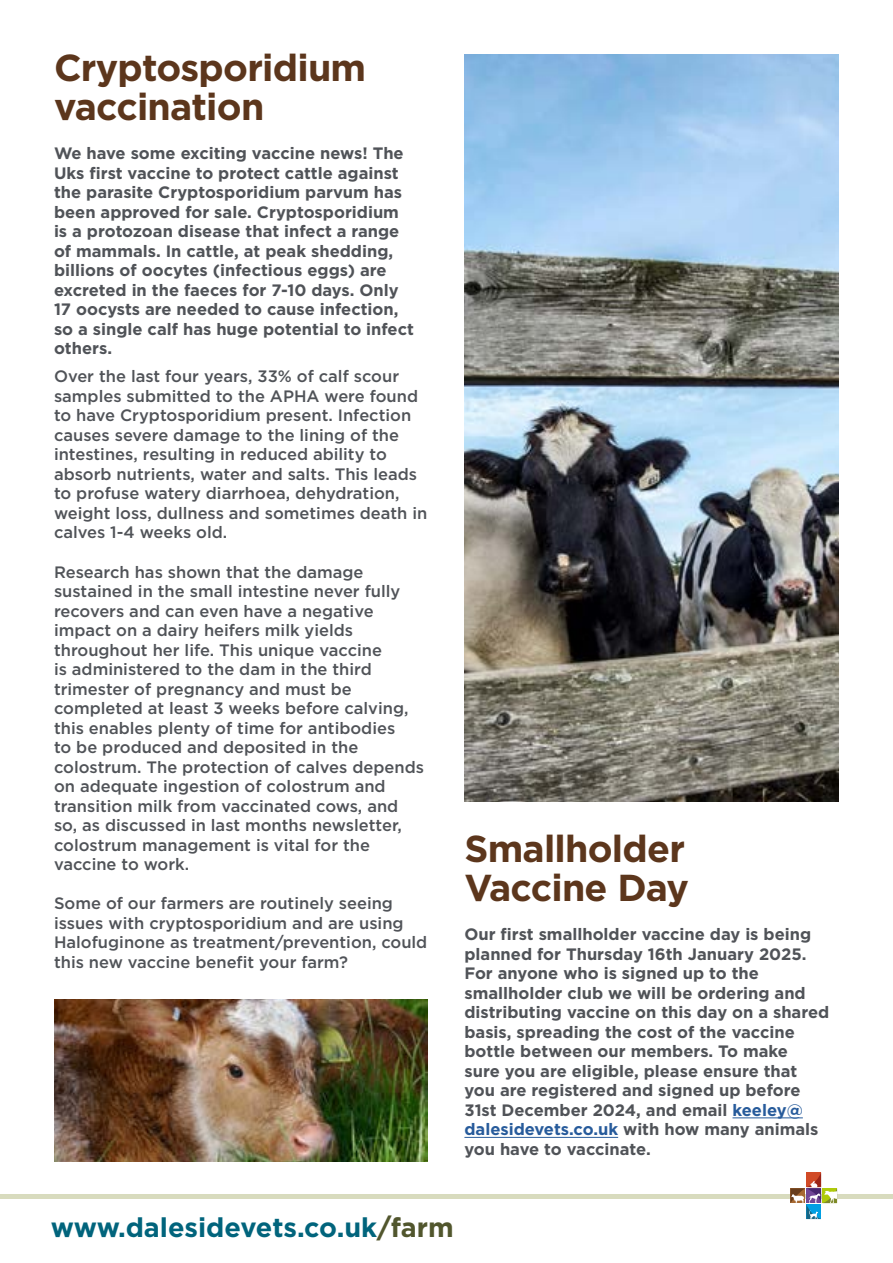
<style>
.page{position:relative;width:893px;height:1263px;background:#fff}
.page>*{position:absolute;margin:0;border:0;box-sizing:border-box;transform-origin:0 0}
.t1{font:700 37.5px/39px "Gotham";letter-spacing:-.02em;color:#5c361c}
.t2{font:700 27px "Gotham";color:#01647c}
.t3{font:500 16.5px/19.5px "Gotham";color:#505358}
.t4{font:700 16.5px/19.5px "Gotham";color:#505358}
.s1{color:#275b9b}
.s2{color:#51562d}
</style>
<div class="page">
<div style="left:0;top:1194px;width:893px;height:5px;background:#d8dbbe"></div>
<svg style="left:790px;top:1172px;width:47px;height:47px"></svg>
<img style="left:54px;top:999px;width:373px;height:162px">
<img style="left:464px;top:54px;width:375px;height:747px">
<hr style="left:732px;top:1117px;width:71px;height:1px;background:#275b9b">
<hr style="left:464px;top:1137px;width:154px;height:1px;background:#275b9b">
<h1 class="t1" style="left:54px;top:48px;width:314px">Cryptosporidium vaccination</h1>
<p class="t4" style="left:54px;top:143px;width:362px">We have some exciting vaccine news! The Uks first vaccine to protect cattle against the parasite Cryptosporidium parvum has been approved for sale. Cryptosporidium is a protozoan disease that infect a range of mammals. In cattle, at peak shedding, billions of oocytes (infectious eggs) are excreted in the faeces for 7-10 days. Only 17 oocysts are needed to cause infection, so a single calf has huge potential to infect others.</p>
<p class="t3" style="left:54px;top:366px;width:375px">Over the last four years, 33% of calf scour samples submitted to the APHA were found to have Cryptosporidium present. Infection causes severe damage to the lining of the intestines, resulting in reduced ability to absorb nutrients, water and salts. This leads to profuse watery diarrhoea, dehydration, weight loss, dullness and sometimes death in calves 1-4 weeks old.</p>
<p class="t3" style="left:54px;top:561px;width:371px">Research has shown that the damage sustained in the small intestine never fully recovers and can even have a negative impact on a dairy heifers milk yields throughout her life. This unique vaccine<br>is administered to the dam in the third trimester of pregnancy and must be completed at least 3 weeks before calving, this enables plenty of time for antibodies<br>to be produced and deposited in the colostrum. The protection of calves depends on adequate ingestion of colostrum and transition milk from vaccinated cows, and so, as discussed in last months newsletter, colostrum management is vital for the vaccine to work.</p>
<p class="t3" style="left:54px;top:893px;width:375px">Some of our farmers are routinely seeing issues with cryptosporidium and are using Halofuginone as treatment/prevention, could this new vaccine benefit your farm?</p>
<h1 class="t1" style="left:464px;top:828px;width:226px">Smallholder<br>Vaccine Day</h1>
<p class="t4" style="left:464px;top:924px;width:366px">Our first smallholder vaccine day is being planned for Thursday 16th January 2025.<br>For anyone who is signed up to the smallholder club we will be ordering and distributing vaccine on this day on a shared basis, spreading the cost of the vaccine bottle between our members. To make<br>sure you are eligible, please ensure that you are registered and signed up before 31st December 2024, and email <span class="s1">keeley@ dalesidevets.co.uk</span> with how many animals you have to vaccinate.</p>
<h2 class="t2" style="left:51px;top:1212px;width:404px">www.dalesidevets.co.uk<span class="s2">/farm</span></h2>
</div>
